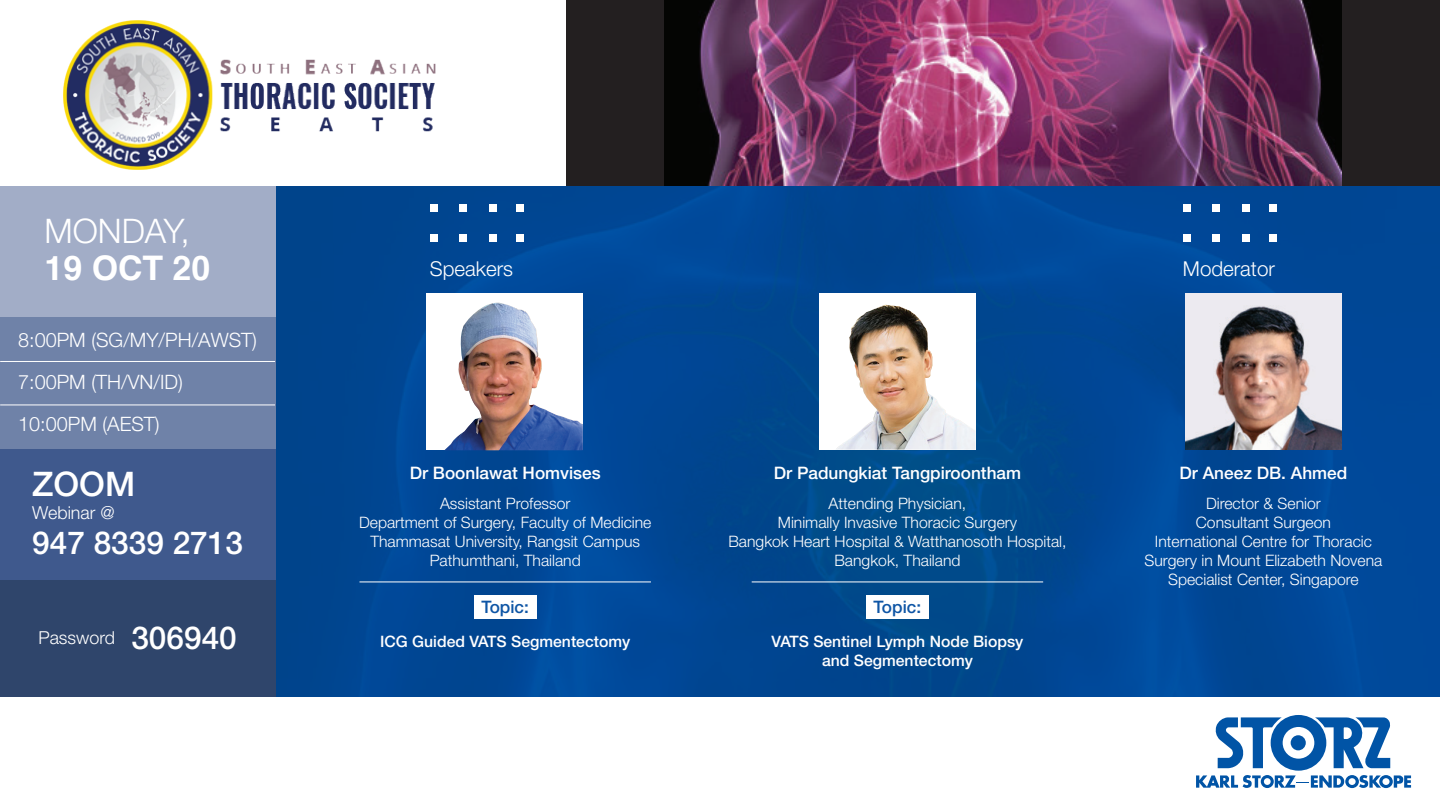
<style>
.page{position:relative;width:1440px;height:810px;background:#fff}
.page>*{position:absolute;margin:0;border:0;box-sizing:border-box;transform-origin:0 0}
.t1{font:700 33.9px "Helvetica";color:#fff}
.t2{font:300 33.9px "Helvetica Neue";color:#fff}
.t3{font:500 33.9px "Helvetica Neue";color:#fff}
.t4{font:500 31.58px "Helvetica Neue";color:#fff}
.t5{font:300 20.55px "Helvetica Neue";color:#fff}
.t6{font:300 19.88px/42px "Helvetica Neue";color:#fff}
.t7{font:300 17.92px "Helvetica Neue";color:#fff}
.t8{font:500 17.25px "Helvetica Neue";color:#fff}
.t9{font:500 17.25px "Helvetica Neue";color:#0e55a5}
.t10{font:300 15.75px/18.9px "Helvetica Neue";color:#fff;text-align:center}
.t11{font:500 15.75px/18.9px "Helvetica Neue";color:#fff;text-align:center}
.s1{font-weight:500;font-size:31.58px}
</style>
<div class="page">
<div style="left:566px;top:0;width:874px;height:186px;background:#231f20"></div>
<div style="left:275px;top:186px;width:1164px;height:511px;background:linear-gradient(to right,#004691,#014997)"></div>
<div style="left:0;top:186px;width:275px;height:131px;background:#a2adc7"></div>
<div style="left:0;top:317px;width:275px;height:132px;background:#6f82a8"></div>
<div style="left:0;top:449px;width:275px;height:132px;background:#3f598d"></div>
<div style="left:0;top:581px;width:275px;height:116px;background:#2f456b"></div>
<div style="left:430px;top:204px;width:7px;height:8px;background:#fff"></div>
<div style="left:459px;top:204px;width:8px;height:8px;background:#fff"></div>
<div style="left:489px;top:204px;width:8px;height:8px;background:#fff"></div>
<div style="left:516px;top:204px;width:8px;height:8px;background:#fff"></div>
<div style="left:430px;top:234px;width:7px;height:8px;background:#fff"></div>
<div style="left:459px;top:234px;width:8px;height:8px;background:#fff"></div>
<div style="left:489px;top:234px;width:8px;height:8px;background:#fff"></div>
<div style="left:516px;top:234px;width:8px;height:7px;background:#fff"></div>
<div style="left:1183px;top:204px;width:7px;height:8px;background:#fff"></div>
<div style="left:1212px;top:204px;width:8px;height:8px;background:#fff"></div>
<div style="left:1242px;top:204px;width:8px;height:8px;background:#fff"></div>
<div style="left:1269px;top:204px;width:8px;height:8px;background:#fff"></div>
<div style="left:1183px;top:234px;width:7px;height:8px;background:#fff"></div>
<div style="left:1212px;top:234px;width:8px;height:8px;background:#fff"></div>
<div style="left:1242px;top:234px;width:8px;height:8px;background:#fff"></div>
<div style="left:1269px;top:234px;width:8px;height:7px;background:#fff"></div>
<img style="left:63px;top:20px;width:373px;height:150px">
<svg style="left:1196px;top:715px;width:215px;height:73px"></svg>
<div style="left:1291px;top:735px;width:15px;height:15px;background:#0154a6;border-radius:50%"></div>
<img style="left:664px;top:0;width:678px;height:186px">
<img style="left:1185px;top:293px;width:156px;height:157px">
<div style="left:427px;top:293px;width:156px;height:157px;background:#fff"></div>
<div style="left:819px;top:293px;width:156px;height:157px;background:#fff"></div>
<img style="left:836px;top:305px;width:139px;height:145px">
<img style="left:444px;top:303px;width:139px;height:147px">
<hr style="left:0;top:361px;width:275px;height:1px;background:#fff">
<hr style="left:0;top:405px;width:275px;height:1px;background:#fff">
<div style="left:474px;top:596px;width:63px;height:23px;background:#fff"></div>
<hr style="left:359px;top:582px;width:292px;height:1px;background:#fff">
<div style="left:866px;top:596px;width:63px;height:23px;background:#fff"></div>
<hr style="left:752px;top:582px;width:291px;height:1px;background:#fff">
<h1 class="t2" style="left:45px;top:211px;width:147px">MONDAY,</h1>
<h1 class="t1" style="left:45px;top:247px;width:167px">19 OCT 20</h1>
<p class="t6" style="left:18px;top:319px;width:240px">8:00PM (SG/MY/PH/AWST)<br>7:00PM (TH/VN/ID)<br>10:00PM (AEST)</p>
<h1 class="t3" style="left:32px;top:464px;width:104px">ZOOM</h1>
<p class="t7" style="left:32px;top:502px;width:84px">Webinar @</p>
<h2 class="t4" style="left:32px;top:524px;width:212px">947 8339 2713</h2>
<p class="t7" style="left:38px;top:627px;width:200px">Password <span class="s1">306940</span></p>
<h3 class="t5" style="left:430px;top:256px;width:85px">Speakers</h3>
<h3 class="t5" style="left:1183px;top:256px;width:94px">Moderator</h3>
<p class="t8" style="left:410px;top:463px;width:193px">Dr Boonlawat Homvises</p>
<p class="t8" style="left:774px;top:463px;width:249px">Dr Padungkiat Tangpiroontham</p>
<p class="t8" style="left:1180px;top:463px;width:169px">Dr Aneez DB. Ahmed</p>
<p class="t10" style="left:359px;top:494px;width:294px">Assistant Professor<br>Department of Surgery, Faculty of Medicine<br>Thammasat University, Rangsit Campus<br>Pathumthani, Thailand</p>
<p class="t10" style="left:728px;top:494px;width:340px">Attending Physician,<br>Minimally Invasive Thoracic Surgery<br>Bangkok Heart Hospital &amp; Watthanosoth Hospital,<br>Bangkok, Thailand</p>
<p class="t9" style="left:481px;top:596px;width:49px">Topic:</p>
<p class="t9" style="left:874px;top:596px;width:49px">Topic:</p>
<p class="t11" style="left:380px;top:632px;width:252px">ICG Guided VATS Segmentectomy</p>
<p class="t11" style="left:772px;top:632px;width:253px">VATS Sentinel Lymph Node Biopsy and Segmentectomy</p>
<p class="t10" style="left:1145px;top:494px;width:239px">Director &amp; Senior<br>Consultant Surgeon<br>International Centre for Thoracic<br>Surgery in Mount Elizabeth Novena<br>Specialist Center, Singapore</p>
</div>
